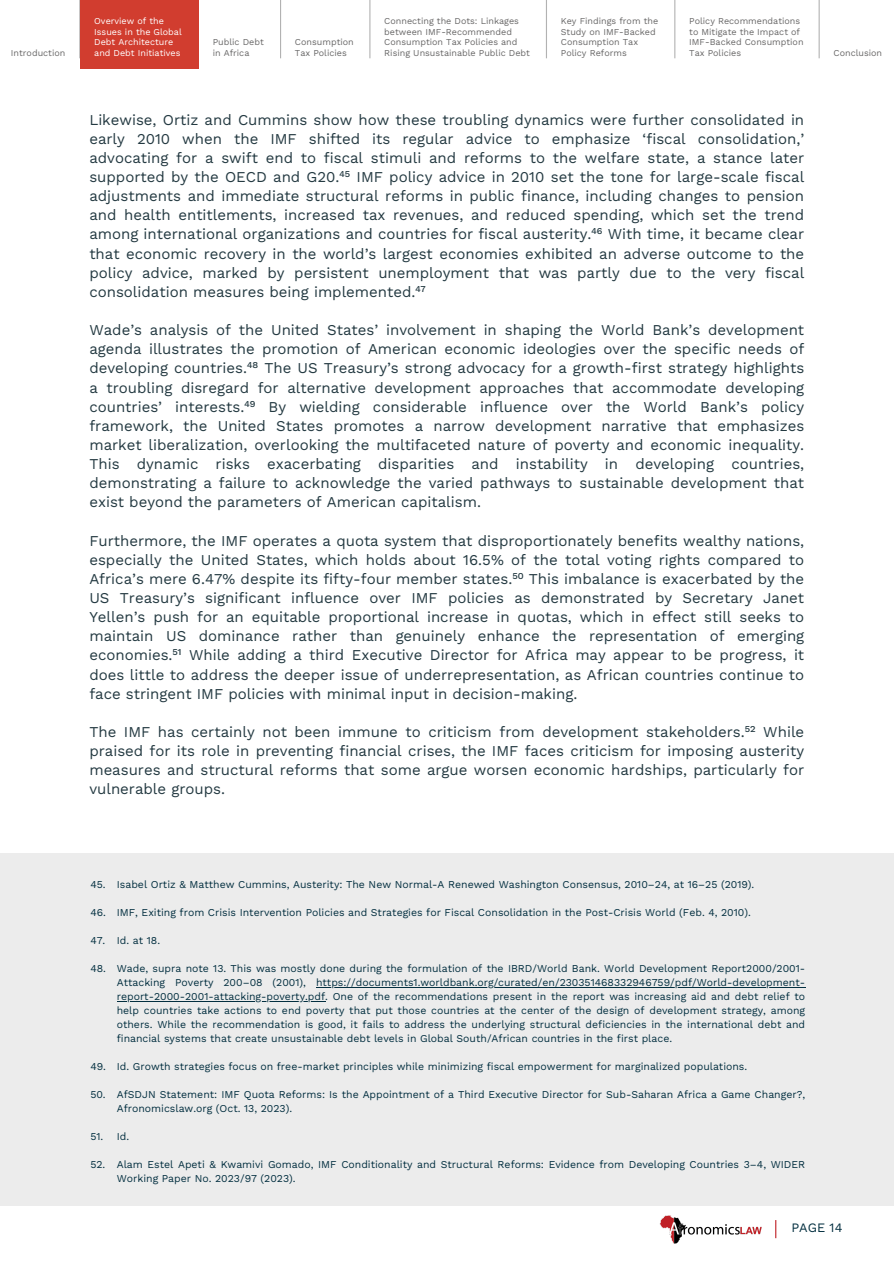
<style>
.page{position:relative;width:894px;height:1264px;background:#fff}
.page>*{position:absolute;margin:0;border:0;box-sizing:border-box;transform-origin:0 0}
.t1{font:15px/19.2px "Work Sans";color:#243a42;text-align:justify}
.t2{font:12.9px "Work Sans";color:#032f40}
.t3{font:10.5px/14px "Work Sans";color:#032f40}
.t4{font:9px/10.5px "Work Sans";color:#696868}
.t5{font:9px/10.5px "Work Sans";color:#fff}
</style>
<div class="page">
<img style="left:659px;top:1215px;width:103px;height:29px">
<svg style="left:775px;top:1220px;width:1px;height:18px"></svg>
<hr style="left:79px;top:0;width:1px;height:58px;background:#696868">
<hr style="left:198px;top:0;width:1px;height:58px;background:#696868">
<hr style="left:280px;top:0;width:1px;height:58px;background:#696868">
<hr style="left:369px;top:0;width:1px;height:58px;background:#696868">
<hr style="left:545px;top:0;width:2px;height:58px;background:#696868">
<hr style="left:674px;top:0;width:1px;height:58px;background:#696868">
<div style="left:80px;top:0;width:118px;height:69px;background:#d13d2f"></div>
<hr style="left:818px;top:0;width:1px;height:58px;background:#696868">
<div style="left:0;top:853px;width:893px;height:352px;background:#ececec"></div>
<hr style="left:316px;top:987px;width:489px;height:1px;background:#032f40">
<hr style="left:117px;top:1001px;width:208px;height:1px;background:#032f40">
<p class="t4" style="left:11px;top:48px;width:56px">Introduction</p>
<p class="t5" style="left:94px;top:16px;width:89px">Overview of the<br>Issues in the Global<br>Debt Architecture and Debt Initiatives</p>
<p class="t4" style="left:213px;top:37px;width:53px">Public Debt in Africa</p>
<p class="t4" style="left:295px;top:37px;width:60px">Consumption<br>Tax Policies</p>
<p class="t4" style="left:384px;top:16px;width:147px">Connecting the Dots: Linkages between IMF-Recommended<br>Consumption Tax Policies and<br>Rising Unsustainable Public Debt</p>
<p class="t4" style="left:560px;top:16px;width:99px">Key Findings from the<br>Study on IMF-Backed<br>Consumption Tax<br>Policy Reforms</p>
<p class="t4" style="left:689px;top:16px;width:116px">Policy Recommendations to Mitigate the Impact of<br>IMF-Backed Consumption<br>Tax Policies</p>
<p class="t1" style="left:89px;top:110px;width:716px">Likewise, Ortiz and Cummins show how these troubling dynamics were further consolidated in early 2010 when the IMF shifted its regular advice to emphasize ‘fiscal consolidation,’ advocating for a swift end to fiscal stimuli and reforms to the welfare state, a stance later supported by the OECD and G20.⁴⁵ IMF policy advice in 2010 set the tone for large-scale fiscal adjustments and immediate structural reforms in public finance, including changes to pension and health entitlements, increased tax revenues, and reduced spending, which set the trend among international organizations and countries for fiscal austerity.⁴⁶ With time, it became clear that economic recovery in the world’s largest economies exhibited an adverse outcome to the policy advice, marked by persistent unemployment that was partly due to the very fiscal consolidation measures being implemented.⁴⁷</p>
<p class="t1" style="left:89px;top:320px;width:716px">Wade’s analysis of the United States’ involvement in shaping the World Bank’s development agenda illustrates the promotion of American economic ideologies over the specific needs of developing countries.⁴⁸ The US Treasury’s strong advocacy for a growth-first strategy highlights a troubling disregard for alternative development approaches that accommodate developing countries’ interests.⁴⁹ By wielding considerable influence over the World Bank’s policy framework, the United States promotes a narrow development narrative that emphasizes market liberalization, overlooking the multifaceted nature of poverty and economic inequality.<br>This dynamic risks exacerbating disparities and instability in developing countries, demonstrating a failure to acknowledge the varied pathways to sustainable development that exist beyond the parameters of American capitalism.</p>
<p class="t1" style="left:89px;top:531px;width:716px">Furthermore, the IMF operates a quota system that disproportionately benefits wealthy nations, especially the United States, which holds about 16.5% of the total voting rights compared to Africa’s mere 6.47% despite its fifty-four member states.⁵⁰ This imbalance is exacerbated by the US Treasury’s significant influence over IMF policies as demonstrated by Secretary Janet Yellen’s push for an equitable proportional increase in quotas, which in effect still seeks to maintain US dominance rather than genuinely enhance the representation of emerging economies.⁵¹ While adding a third Executive Director for Africa may appear to be progress, it does little to address the deeper issue of underrepresentation, as African countries continue to face stringent IMF policies with minimal input in decision-making.</p>
<p class="t1" style="left:89px;top:722px;width:716px">The IMF has certainly not been immune to criticism from development stakeholders.⁵² While praised for its role in preventing financial crises, the IMF faces criticism for imposing austerity measures and structural reforms that some argue worsen economic hardships, particularly for vulnerable groups.</p>
<p class="t4" style="left:833px;top:48px;width:50px">Conclusion</p>
<h3 class="t3" style="left:90px;top:877px;width:17px">45.</h3>
<h3 class="t3" style="left:90px;top:905px;width:17px">46.</h3>
<h3 class="t3" style="left:90px;top:933px;width:17px">47.</h3>
<h3 class="t3" style="left:90px;top:961px;width:17px">48.</h3>
<h3 class="t3" style="left:90px;top:1059px;width:17px">49.</h3>
<h3 class="t3" style="left:90px;top:1087px;width:17px">50.</h3>
<h3 class="t3" style="left:90px;top:1129px;width:14px">51.</h3>
<h3 class="t3" style="left:90px;top:1157px;width:17px">52.</h3>
<p class="t3" style="left:117px;top:877px;width:639px">Isabel Ortiz &amp; Matthew Cummins, Austerity: The New Normal-A Renewed Washington Consensus, 2010–24, at 16–25 (2019).</p>
<p class="t3" style="left:117px;top:905px;width:635px">IMF, Exiting from Crisis Intervention Policies and Strategies for Fiscal Consolidation in the Post-Crisis World (Feb. 4, 2010).</p>
<h1 class="t3" style="left:117px;top:933px;width:45px">Id. at 18.</h1>
<h1 class="t3" style="left:117px;top:961px;width:689px">Wade, supra note 13. This was mostly done during the formulation of the IBRD/World Bank. World Development Report2000/2001-<br>Attacking Poverty 200–08 (2001),</h1>
<h1 class="t3" style="left:316px;top:975px;width:490px">https://documents1.worldbank.org/curated/en/230351468332946759/pdf/World-development-</h1>
<h1 class="t3" style="left:117px;top:989px;width:689px;text-align:justify">report-2000-2001-attacking-poverty.pdf. One of the recommendations present in the report was increasing aid and debt relief to help countries take actions to end poverty that put those countries at the center of the design of development strategy, among others. While the recommendation is good, it fails to address the underlying structural deficiencies in the international debt and financial systems that create unsustainable debt levels in Global South/African countries in the first place.</h1>
<h1 class="t3" style="left:117px;top:1059px;width:632px">Id. Growth strategies focus on free-market principles while minimizing fiscal empowerment for marginalized populations.</h1>
<h1 class="t3" style="left:117px;top:1087px;width:689px">AfSDJN Statement: IMF Quota Reforms: Is the Appointment of a Third Executive Director for Sub-Saharan Africa a Game Changer?,<br>Afronomicslaw.org (Oct. 13, 2023).</h1>
<h3 class="t3" style="left:117px;top:1129px;width:14px">Id.</h3>
<h3 class="t3" style="left:117px;top:1157px;width:689px">Alam Estel Apeti &amp; Kwamivi Gomado, IMF Conditionality and Structural Reforms: Evidence from Developing Countries 3–4, WIDER</h3>
<h3 class="t3" style="left:117px;top:1171px;width:180px">Working Paper No. 2023/97 (2023).</h3>
<p class="t2" style="left:791px;top:1219px;width:53px">PAGE 14</p>
</div>
